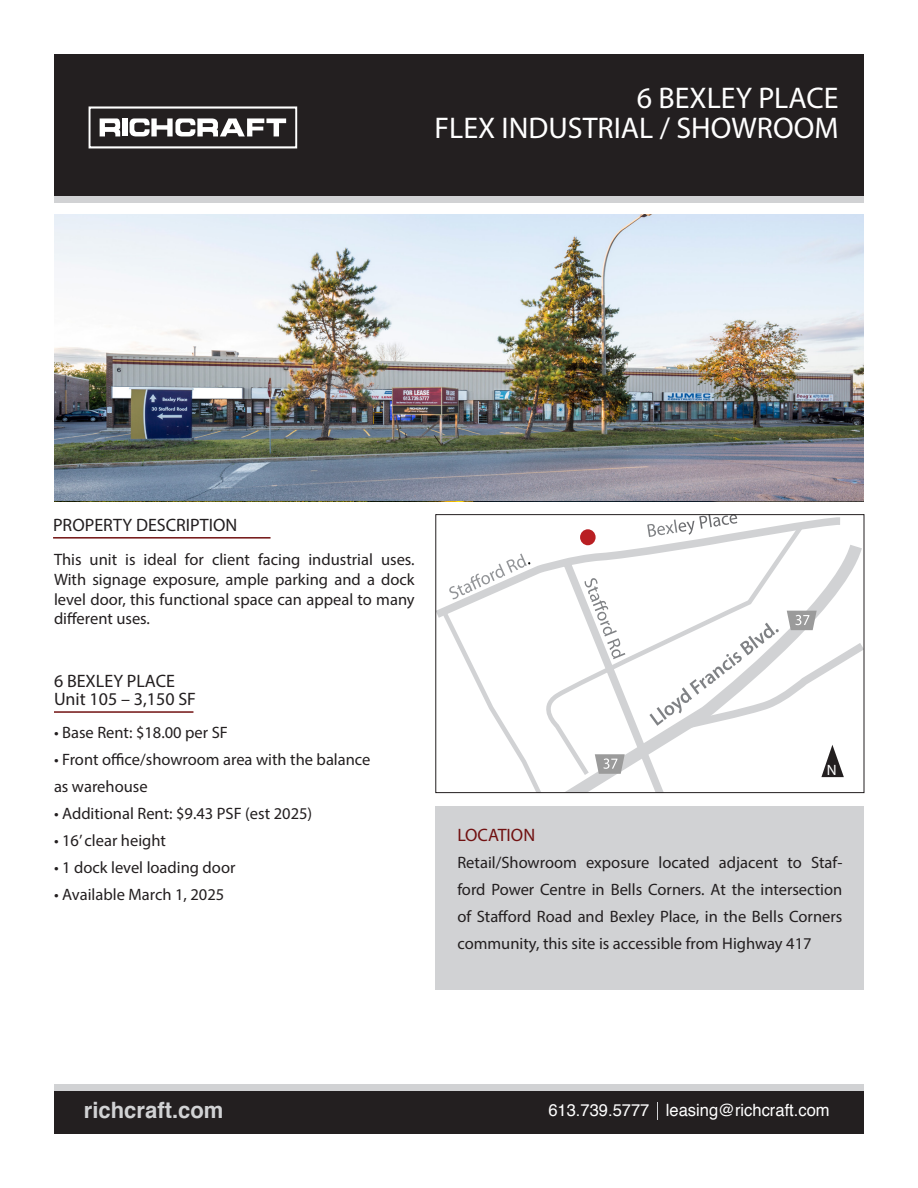
<style>
.page{position:relative;width:918px;height:1188px;background:#fff}
.page>*{position:absolute;margin:0;border:0;box-sizing:border-box;transform-origin:0 0}
.t1{font:30px/30px "Myriad Pro";color:#fff;text-align:right}
.t2{font:700 22.5px "Helvetica";color:#d1d2d4}
.t3{font:18px "Myriad Pro";color:#231f20}
.t4{font:18px "Myriad Pro";color:#711111}
.t5{font:16.95px "Helvetica";color:#fff}
.t6{font:16.5px/27px "Myriad Pro";color:#231f20;text-align:justify}
.t7{font:15px "Myriad Pro";color:#fff}
</style>
<div class="page">
<div style="left:54px;top:54px;width:810px;height:142px;background:#231f20"></div>
<div style="left:54px;top:1091px;width:810px;height:43px;background:#231f20"></div>
<div style="left:54px;top:196px;width:810px;height:6px;background:#d1d2d4"></div>
<div style="left:54px;top:1084px;width:810px;height:7px;background:#d1d2d4"></div>
<svg style="left:100px;top:118px;width:20px;height:18px"></svg>
<div style="left:122px;top:118px;width:6px;height:18px;background:#fff"></div>
<svg style="left:130px;top:118px;width:156px;height:18px"></svg>
<div style="left:89px;top:107px;width:208px;height:41px;border:2px solid #fff"></div>
<div style="left:436px;top:806px;width:428px;height:183px;background:#d1d2d4"></div>
<svg style="left:808px;top:545px;width:54px;height:233px"></svg>
<svg style="left:439px;top:521px;width:369px;height:270px"></svg>
<div style="left:580px;top:529px;width:16px;height:16px;background:#b91f23;border-radius:50%"></div>
<svg style="left:647px;top:516px;width:90px;height:21px"></svg>
<svg style="left:449px;top:554px;width:81px;height:45px"></svg>
<svg style="left:584px;top:578px;width:41px;height:81px"></svg>
<svg style="left:649px;top:611px;width:213px;height:123px"></svg>
<svg style="left:595px;top:754px;width:30px;height:20px"></svg>
<div style="left:435px;top:514px;width:429px;height:279px;border:1px solid #231f20"></div>
<hr style="left:54px;top:711px;width:139px;height:2px;background:#711111">
<svg style="left:821px;top:745px;width:23px;height:32px"></svg>
<hr style="left:53px;top:537px;width:218px;height:2px;background:#711111">
<img style="left:54px;top:214px;width:810px;height:287px">
<h1 class="t1" style="left:435px;top:83px;width:405px">6 BEXLEY PLACE<br>FLEX INDUSTRIAL / SHOWROOM</h1>
<p class="t3" style="left:53px;top:514px;width:186px">PROPERTY DESCRIPTION</p>
<p class="t6" style="left:54px;top:549px;width:362px;line-height:19.8px">This unit is ideal for client facing industrial uses.<br>With signage exposure, ample parking and a dock level door, this functional space can appeal to many different uses.</p>
<p class="t3" style="left:54px;top:670px;width:123px">6 BEXLEY PLACE</p>
<p class="t3" style="left:54px;top:688px;width:144px">Unit 105 – 3,150 SF</p>
<p class="t6" style="left:54px;top:719px;width:175px">• Base Rent: $18.00 per SF</p>
<p class="t6" style="left:54px;top:746px;width:318px">• Front office/showroom area with the balance as warehouse</p>
<p class="t6" style="left:54px;top:800px;width:260px">• Additional Rent: $9.43 PSF (est 2025)</p>
<p class="t6" style="left:54px;top:827px;width:114px">• 16’ clear height</p>
<p class="t6" style="left:54px;top:854px;width:183px">• 1 dock level loading door</p>
<p class="t6" style="left:54px;top:881px;width:172px">• Available March 1, 2025</p>
<p class="t7" style="left:827px;top:761px;width:11px">N</p>
<p class="t4" style="left:457px;top:823px;width:79px">LOCATION</p>
<p class="t6" style="left:457px;top:848px;width:387px">Retail/Showroom exposure located adjacent to Staf&shy;ford Power Centre in Bells Corners. At the intersection of Stafford Road and Bexley Place, in the Bells Corners community, this site is accessible from Highway 417</p>
<h2 class="t2" style="left:84px;top:1092px;width:141px">richcraft.com</h2>
<p class="t5" style="left:548px;top:1097px;width:283px">613.739.5777 leasing@richcraft.com</p>
</div>
